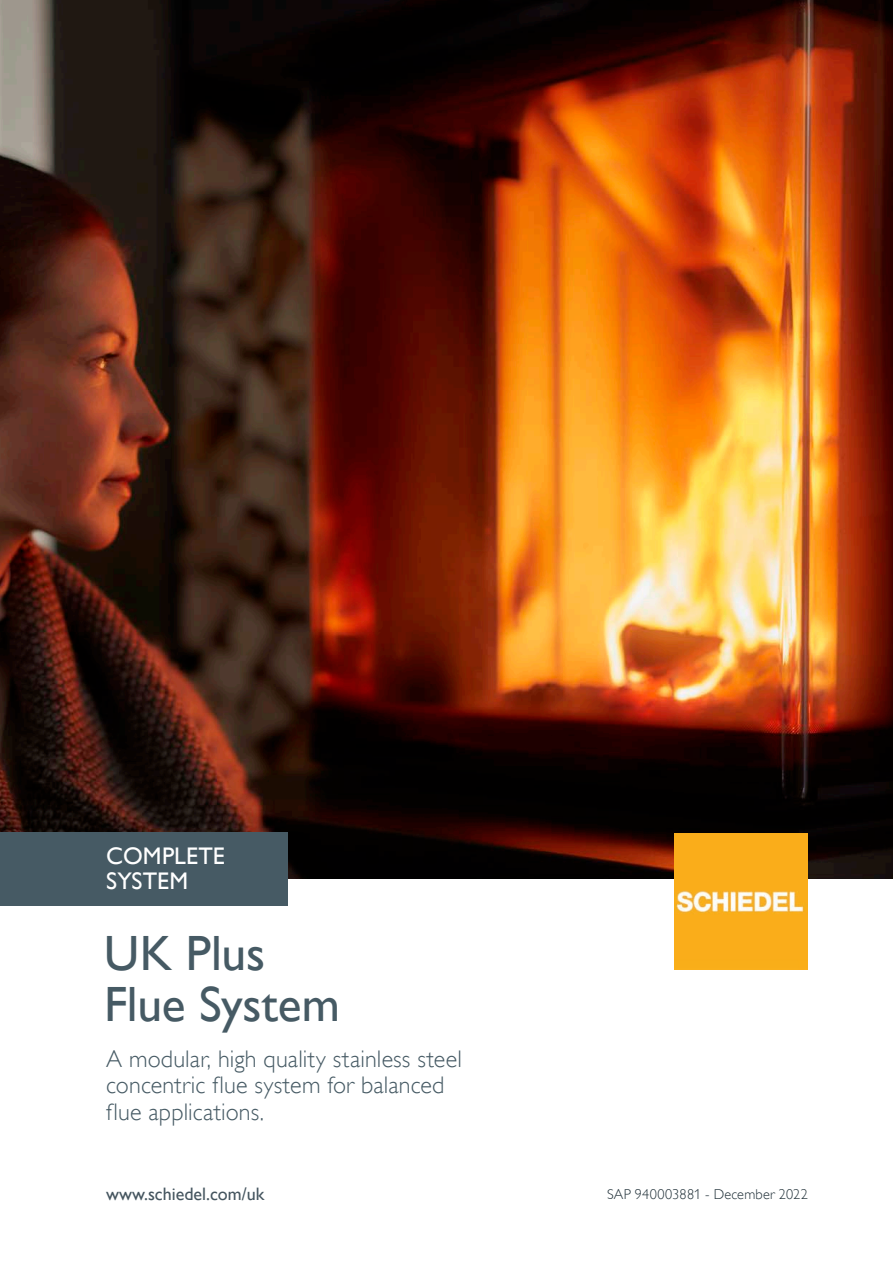
<style>
.page{position:relative;width:893px;height:1263px;background:#fff}
.page>*{position:absolute;margin:0;border:0;box-sizing:border-box;transform-origin:0 0}
.t1{font:49.5px/51px "Gill Alt One";letter-spacing:-.005em;color:#465a64}
.t2{font:300 24px/26.2px "Gill Alt One";letter-spacing:.005em;color:#465a64}
.Heading{font:24px/25.5px "Gill Alt One";letter-spacing:.005em;color:#fff}
.Paragraph_Style_1{font:18px "Gill Alt One";color:#45555f}
.Normal_text{font:300 14.25px "Gill Alt One";letter-spacing:.015em;color:#213139}
</style>
<div class="page">
<img style="left:0;top:0;width:893px;height:878px">
<div style="left:0;top:832px;width:288px;height:74px;background:#465a64"></div>
<img style="left:674px;top:833px;width:134px;height:136px">
<p class="Heading" style="left:106px;top:842px;width:120px">COMPLETE<br>SYSTEM</p>
<p class="t1" style="left:104px;top:927px;width:237px">UK Plus<br>Flue System</p>
<p class="t2" style="left:106px;top:1046px;width:357px">A modular, high quality stainless steel concentric flue system for balanced flue applications.</p>
<p class="Paragraph_Style_1" style="left:106px;top:1184px;width:160px">www.schiedel.com/uk</p>
<p class="Normal_text" style="left:607px;top:1186px;width:202px">SAP 940003881 - December 2022</p>
</div>
